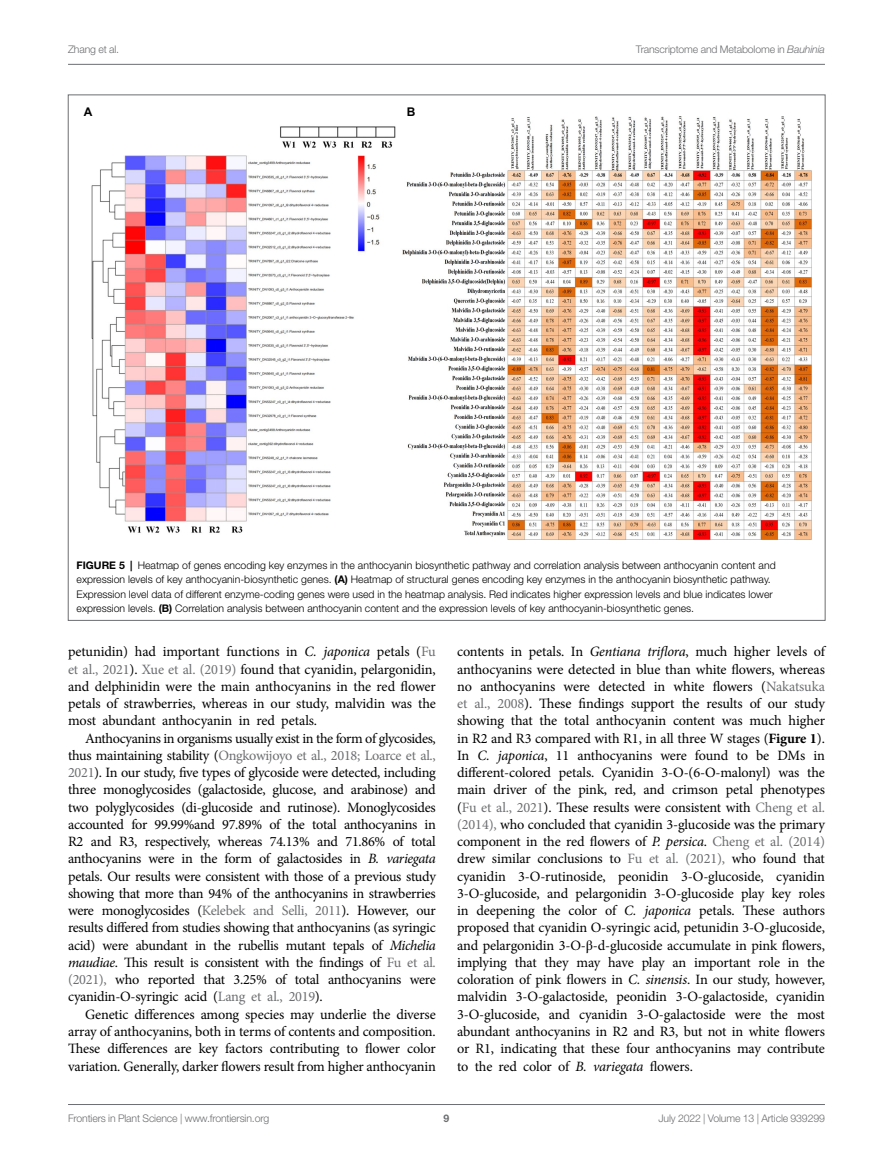
<style>
.page{position:relative;width:893px;height:1170px;background:#fff}
.page>*{position:absolute;margin:0;border:0;box-sizing:border-box;transform-origin:0 0}
.TEXT{font:14.25px/17.2px "Minion Pro";letter-spacing:-.015em;color:#000;text-align:justify}
.t1{font:700 12px "Arial";color:#000}
.FIG_LEG{font:300 10.5px/14.2px "Helvetica Neue LT Std";color:#000}
.t2{font:300 10.5px "Helvetica Neue LT Std";letter-spacing:-.015em;color:#6d6e71}
.t3{font:700 10.5px "Helvetica Neue LT Std";color:#6d6e71}
.s1{font-style:italic}
.s2{font-weight:700}
.s3{color:#6d6e71}
.s4{font-family:"STIX General"}
</style>
<div class="page">
<hr style="left:68px;top:64px;width:757px;height:1px;background:#6d6e71">
<hr style="left:68px;top:1104px;width:757px;height:1px;background:#6d6e71">
<img style="left:91px;top:116px;width:721px;height:424px">
<p class="t2" style="left:68px;top:42px;width:53px">Zhang et al.</p>
<p class="t2" style="left:636px;top:42px;width:190px">Transcriptome and Metabolome in <span class="s1">Bauhinia</span></p>
<p class="t1" style="left:84px;top:103px;width:10px">A</p>
<p class="t1" style="left:407px;top:103px;width:10px">B</p>
<p class="FIG_LEG" style="left:77px;top:558px;width:701px"><span class="s2">FIGURE 5 |</span> Heatmap of genes encoding key enzymes in the anthocyanin biosynthetic pathway and correlation analysis between anthocyanin content and expression levels of key anthocyanin-biosynthetic genes. <span class="s2">(A)</span> Heatmap of structural genes encoding key enzymes in the anthocyanin biosynthetic pathway.<br>Expression level data of different enzyme-coding genes were used in the heatmap analysis. Red indicates higher expression levels and blue indicates lower expression levels. <span class="s2">(B)</span> Correlation analysis between anthocyanin content and the expression levels of key anthocyanin-biosynthetic genes.</p>
<p class="TEXT" style="left:68px;top:643px;width:369px">petunidin) had important functions in <span class="s1">C. japonica</span> petals (<span class="s3">Fu et al., 2021</span>). <span class="s3">Xue et al. (2019)</span> found that cyanidin, pelargonidin, and delphinidin were the main anthocyanins in the red flower petals of strawberries, whereas in our study, malvidin was the most abundant anthocyanin in red petals.</p>
<p class="TEXT" style="left:68px;top:729px;width:369px;text-indent:17px">Anthocyanins in organisms usually exist in the form of glycosides, thus maintaining stability (<span class="s3">Ongkowijoyo et al., 2018; Loarce et al., 2021</span>). In our study, five types of glycoside were detected, including three monoglycosides (galactoside, glucose, and arabinose) and two polyglycosides (di-glucoside and rutinose). Monoglycosides accounted for 99.99%and 97.89% of the total anthocyanins in R2 and R3, respectively, whereas 74.13% and 71.86% of total anthocyanins were in the form of galactosides in <span class="s1">B. variegata </span>petals. Our results were consistent with those of a previous study showing that more than 94% of the anthocyanins in strawberries were monoglycosides (<span class="s3">Kelebek and Selli, 2011</span>). However, our results differed from studies showing that anthocyanins (as syringic acid) were abundant in the rubellis mutant tepals of <span class="s1">Michelia maudiae</span>. This result is consistent with the findings of <span class="s3">Fu et al. (2021),</span> who reported that 3.25% of total anthocyanins were cyanidin-O-syringic acid (<span class="s3">Lang et al., 2019</span>).</p>
<p class="TEXT" style="left:68px;top:1005px;width:369px;text-indent:17px">Genetic differences among species may underlie the diverse array of anthocyanins, both in terms of contents and composition.<br>These differences are key factors contributing to flower color variation. Generally, darker flowers result from higher anthocyanin</p>
<p class="TEXT" style="left:457px;top:643px;width:369px">contents in petals. In <span class="s1">Gentiana triflora</span>, much higher levels of anthocyanins were detected in blue than white flowers, whereas no anthocyanins were detected in white flowers (<span class="s3">Nakatsuka et al., 2008</span>). These findings support the results of our study showing that the total anthocyanin content was much higher in R2 and R3 compared with R1, in all three W stages (<span class="s2">Figure 1</span>).<br>In <span class="s1">C. japonica</span>, 11 anthocyanins were found to be DMs in different-colored petals. Cyanidin 3-O-(6-O-malonyl) was the main driver of the pink, red, and crimson petal phenotypes (<span class="s3">Fu et al., 2021</span>). These results were consistent with <span class="s3">Cheng et al. (2014),</span> who concluded that cyanidin 3-glucoside was the primary component in the red flowers of <span class="s1">P. persica</span>. <span class="s3">Cheng et al. (2014) </span>drew similar conclusions to <span class="s3">Fu et al. (2021),</span> who found that cyanidin 3-O-rutinoside, peonidin 3-O-glucoside, cyanidin 3-O-glucoside, and pelargonidin 3-O-glucoside play key roles in deepening the color of <span class="s1">C. japonica</span> petals. These authors proposed that cyanidin O-syringic acid, petunidin 3-O-glucoside, and pelargonidin 3-O-<span class="s4">β</span>-d-glucoside accumulate in pink flowers, implying that they may have play an important role in the coloration of pink flowers in <span class="s1">C. sinensis</span>. In our study, however, malvidin 3-O-galactoside, peonidin 3-O-galactoside, cyanidin 3-O-glucoside, and cyanidin 3-O-galactoside were the most abundant anthocyanins in R2 and R3, but not in white flowers or R1, indicating that these four anthocyanins may contribute to the red color of <span class="s1">B. variegata</span> flowers.</p>
<p class="t2" style="left:68px;top:1111px;width:203px">Frontiers in Plant Science | www.frontiersin.org</p>
<p class="t3" style="left:444px;top:1111px;width:7px">9</p>
<p class="t2" style="left:658px;top:1111px;width:168px">July 2022 | Volume 13 | Article 939299</p>
</div>
